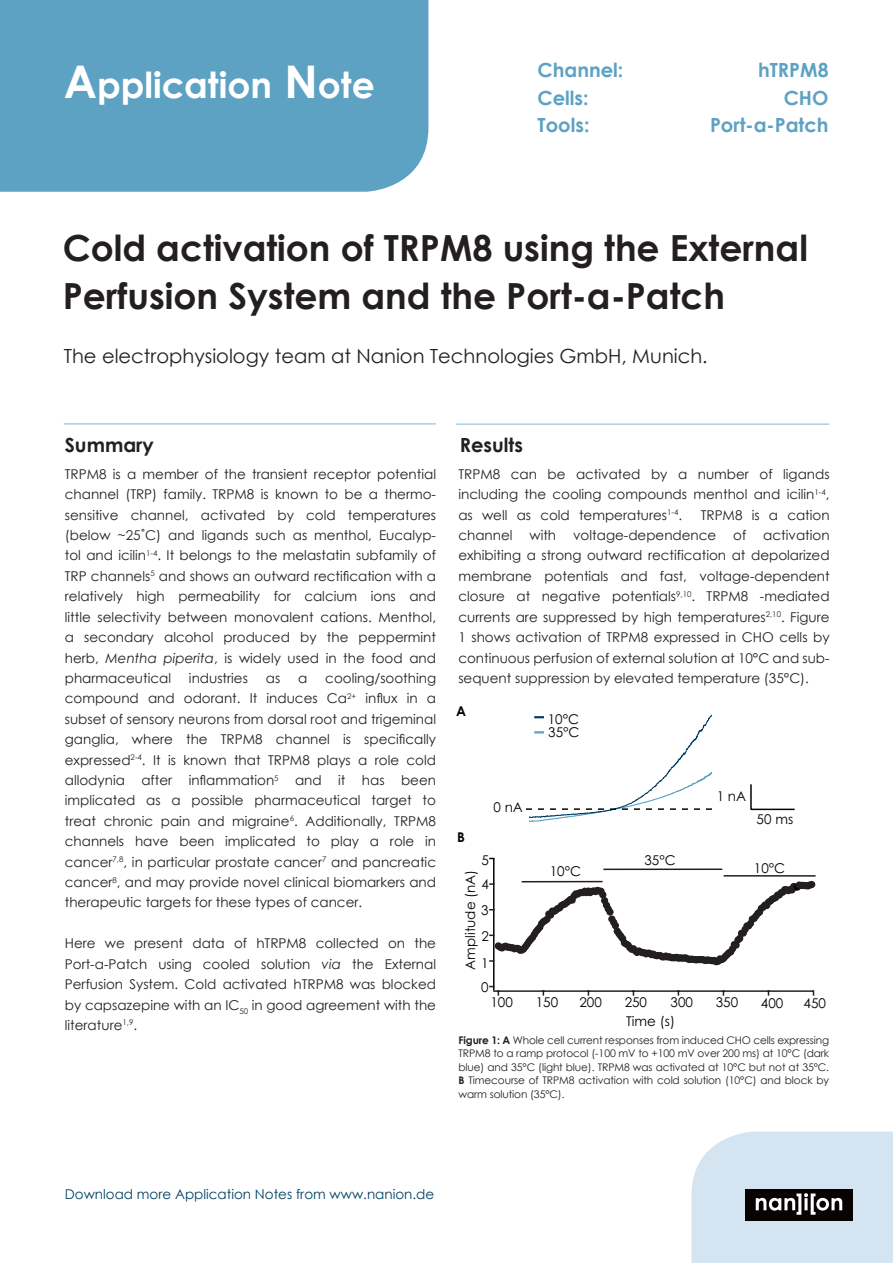
<style>
.page{position:relative;width:893px;height:1263px;background:#fff}
.page>*{position:absolute;margin:0;border:0;box-sizing:border-box;transform-origin:0 0}
.t1{font:700 36px/47.5px "Century Gothic";color:#231f20}
.t2{font:700 36px "Century Gothic";color:#fff}
.t3{font:19.5px "Century Gothic";color:#231f20}
.t4{font:700 19.5px "Century Gothic";color:#5da1c3}
.t5{font:700 19.5px "Century Gothic";color:#231f20}
.t6{font:13.5px/20.4px "Century Gothic";color:#231f20;text-align:justify}
.t7{font:13.5px/12.6px "Century Gothic";color:#040503}
.t8{font:13.5px "Century Gothic";color:#004064}
.t9{font:700 13.5px "Century Gothic";color:#040503}
.t10{font:10.5px/13.6px "Century Gothic";letter-spacing:-.01em;color:#231f20;text-align:justify}
.s1{font-size:45px}
.s2{font-style:italic}
.s3{font-weight:700}
</style>
<div class="page">
<div style="left:0;top:0;width:428px;height:192px;background:#5da1c3"></div>
<svg style="left:691px;top:1131px;width:202px;height:132px;background:#c1cdd8"></svg>
<hr style="left:64px;top:423px;width:372px;height:2px;background:#aecde2">
<hr style="left:456px;top:423px;width:373px;height:2px;background:#aecde2">
<hr style="left:493px;top:858px;width:1px;height:132px;background:#040503">
<hr style="left:493px;top:990px;width:320px;height:2px;background:#231f20">
<svg style="left:489px;top:986px;width:10px;height:10px"></svg>
<div style="left:713px;top:958px;width:7px;height:7px;border:2px solid #231f20;border-radius:50%"></div>
<div style="left:714px;top:958px;width:8px;height:7px;border:2px solid #231f20;border-radius:50%"></div>
<svg style="left:489px;top:868px;width:327px;height:96px"></svg>
<hr style="left:751px;top:809px;width:44px;height:1px;background:#040503">
<hr style="left:750px;top:784px;width:2px;height:26px;background:#040503">
<svg style="left:526px;top:715px;width:187px;height:107px"></svg>
<h1 class="t2" style="left:64px;top:57px;width:313px"><span class="s1">A</span>pplication <span class="s1">N</span>ote</h1>
<p class="t4" style="left:538px;top:56px;width:87px">Channel:</p>
<p class="t4" style="left:758px;top:56px;width:72px">hTRPM8</p>
<p class="t4" style="left:538px;top:83px;width:53px">Cells:</p>
<p class="t4" style="left:784px;top:83px;width:46px">CHO</p>
<p class="t4" style="left:538px;top:110px;width:53px">Tools:</p>
<p class="t4" style="left:710px;top:110px;width:120px">Port-a-Patch</p>
<p class="t1" style="left:63px;top:223px;width:747px">Cold activation of TRPM8 using the External<br>Perfusion System and the Port-a-Patch</p>
<p class="t3" style="left:64px;top:342px;width:645px">The electrophysiology team at Nanion Technologies GmbH, Munich.</p>
<p class="t5" style="left:65px;top:430px;width:90px">Summary</p>
<p class="t5" style="left:460px;top:430px;width:65px">Results</p>
<p class="t6" style="left:458px;top:463px;width:373px">TRPM8 can be activated by a number of ligands including the cooling compounds menthol and icilin<sup>1-4</sup>, as well as cold temperatures<sup>1-4</sup>.</p>
<p class="t6" style="left:65px;top:463px;width:373px">TRPM8 is a member of the transient receptor potential channel (TRP) family. TRPM8 is known to be a thermo&shy;sensitive channel, activated by cold temperatures (below ~25˚C) and ligands such as menthol, Eucalyp&shy;tol and icilin<sup>1-4</sup>. It belongs to the melastatin subfamily of TRP channels<sup>5</sup> and shows an outward rectification with a relatively high permeability for calcium ions and little selectivity between monovalent cations. Menthol, a secondary alcohol produced by the peppermint herb, <span class="s2">Mentha piperita</span>, is widely used in the food and pharmaceutical</p>
<p class="t6" style="left:701px;top:504px;width:130px">TRPM8 is a cation</p>
<p class="t6" style="left:458px;top:525px;width:373px;text-indent:305px">activation exhibiting a strong outward rectification at depolarized membrane potentials and fast, voltage-dependent closure at negative potentials<sup>9,10</sup>. TRPM8 -mediated currents are suppressed by high temperatures<sup>2,10</sup>. Figure 1 shows activation of TRPM8 expressed in CHO cells by continuous perfusion of external solution at 10°C and sub&shy;sequent suppression by elevated temperature (35°C).</p>
<p class="t6" style="left:458px;top:525px;width:56px">channel</p>
<p class="t6" style="left:529px;top:525px;width:28px">with</p>
<p class="t6" style="left:573px;top:525px;width:145px">voltage-dependence</p>
<p class="t6" style="left:733px;top:525px;width:15px">of</p>
<p class="t6" style="left:65px;top:668px;width:373px;text-indent:260px">cooling/soothing compound and odorant. It induces Ca<sup>2+</sup> influx in a subset of sensory neurons from dorsal root and trigeminal ganglia, where the TRPM8 channel is specifically expressed<sup>2-4</sup>. It is known that TRPM8 plays a role cold allodynia after inflammation<sup>5</sup> and it has been implicated as a possible pharmaceutical target to treat chronic pain and migraine<sup>6</sup>. Additionally, TRPM8 channels have been implicated to play a role in cancer<sup>7,8</sup>, in particular prostate cancer<sup>7</sup> and pancreatic cancer<sup>8</sup>, and may provide novel clinical biomarkers and therapeutic targets for these types of cancer.</p>
<p class="t6" style="left:65px;top:933px;width:373px">Here we present data of hTRPM8 collected on the Port-a-Patch using cooled solution <span class="s2">via</span> the External Perfusion System. Cold activated hTRPM8 was blocked by capsazepine with an IC<sub>50</sub> in good agreement with the literature<sup>1,9</sup>.</p>
<p class="t6" style="left:189px;top:668px;width:60px">industries</p>
<p class="t6" style="left:266px;top:668px;width:16px">as</p>
<p class="t6" style="left:298px;top:668px;width:11px">a</p>
<p class="t9" style="left:456px;top:701px;width:11px">A</p>
<p class="t7" style="left:548px;top:713px;width:33px">10°C<br>35°C</p>
<p class="t7" style="left:717px;top:789px;width:31px">1 nA</p>
<p class="t7" style="left:493px;top:800px;width:31px">0 nA</p>
<p class="t7" style="left:757px;top:812px;width:38px">50 ms</p>
<p class="t9" style="left:457px;top:827px;width:9px">B</p>
<p class="t7" style="left:644px;top:853px;width:33px">35°C</p>
<p class="t7" style="left:481px;top:853px;width:9px">5</p>
<p class="t7" style="left:550px;top:865px;width:33px">10°C</p>
<p class="t7" style="left:754px;top:862px;width:33px">10°C</p>
<p class="t7" style="left:464px;top:970px;width:101px;rotate:-90deg">Amplitude (nA)</p>
<p class="t7" style="left:481px;top:878px;width:9px">4</p>
<p class="t7" style="left:481px;top:904px;width:9px">3</p>
<p class="t7" style="left:481px;top:929px;width:9px">2</p>
<p class="t7" style="left:481px;top:956px;width:9px">1</p>
<p class="t7" style="left:481px;top:980px;width:9px">0</p>
<p class="t7" style="left:490px;top:996px;width:24px">100</p>
<p class="t7" style="left:536px;top:996px;width:24px">150</p>
<p class="t7" style="left:579px;top:996px;width:24px">200</p>
<p class="t7" style="left:625px;top:996px;width:24px">250</p>
<p class="t7" style="left:670px;top:996px;width:24px">300</p>
<p class="t7" style="left:716px;top:996px;width:24px">350</p>
<p class="t7" style="left:761px;top:996px;width:24px">400</p>
<p class="t7" style="left:804px;top:996px;width:24px">450</p>
<p class="t7" style="left:626px;top:1014px;width:50px">Time (s)</p>
<p class="t10" style="left:459px;top:1033px;width:372px"><span class="s3">Figure 1: A</span> Whole cell current responses from induced CHO cells expressing TRPM8 to a ramp protocol (-100 mV to +100 mV over 200 ms) at 10°C (dark blue) and 35°C (light blue). TRPM8 was activated at 10°C but not at 35°C.<br><span class="s3">B</span> Timecourse of TRPM8 activation with cold solution (10°C) and block by warm solution (35°C).</p>
<p class="t8" style="left:65px;top:1184px;width:371px">Download more Application Notes from www.nanion.de</p>
</div>
